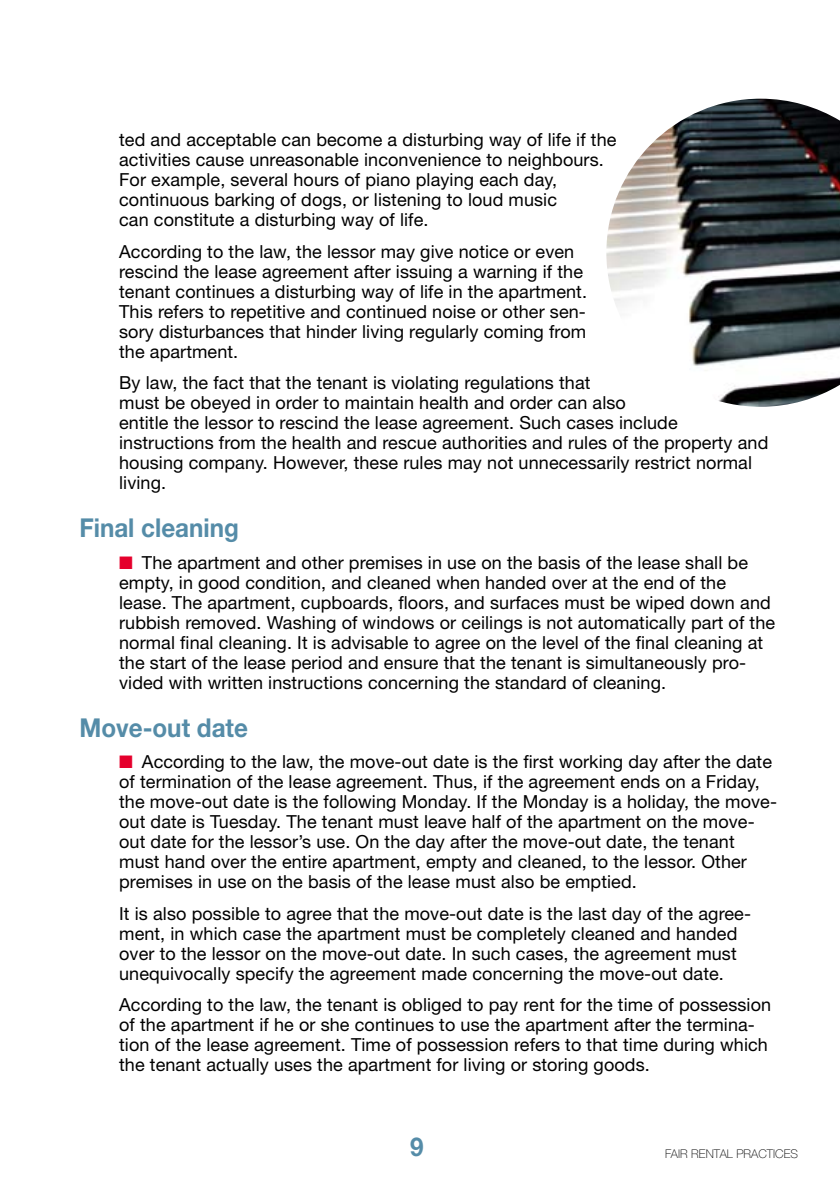
<style>
.page{position:relative;width:840px;height:1191px;background:#fff}
.page>*{position:absolute;margin:0;border:0;box-sizing:border-box;transform-origin:0 0}
.t1{font:700 26px "Helvetica Neue LT Std";color:#558ca8;scale:.93 1}
.t2{font:18px/20px "Helvetica Neue LT Std";letter-spacing:.005em;color:#000}
.t3{font:100 12px "Helvetica Neue LT Std";letter-spacing:.005em;color:#000}
.s1{color:#e5002c}
</style>
<div class="page">
<img style="left:606px;top:99px;width:233px;height:308px">
<p class="t2" style="left:119px;top:129px;width:498px">ted and acceptable can become a disturbing way of life if the activities cause unreasonable inconvenience to neighbours.<br>For example, several hours of piano playing each day, continuous barking of dogs, or listening to loud music<br>can constitute a disturbing way of life.</p>
<p class="t2" style="left:119px;top:241px;width:469px">According to the law, the lessor may give notice or even rescind the lease agreement after issuing a warning if the tenant continues a disturbing way of life in the apartment.<br>This refers to repetitive and continued noise or other sen&shy;sory disturbances that hinder living regularly coming from the apartment.</p>
<p class="t2" style="left:119px;top:372px;width:650px">By law, the fact that the tenant is violating regulations that<br>must be obeyed in order to maintain health and order can also<br>entitle the lessor to rescind the lease agreement. Such cases include instructions from the health and rescue authorities and rules of the property and housing company. However, these rules may not unnecessarily restrict normal living.</p>
<h1 class="t1" style="left:79px;top:512px;width:173px">Final cleaning</h1>
<p class="t2" style="left:119px;top:552px;width:657px"><span class="s1">■</span> The apartment and other premises in use on the basis of the lease shall be empty, in good condition, and cleaned when handed over at the end of the lease. The apartment, cupboards, floors, and surfaces must be wiped down and rubbish removed. Washing of windows or ceilings is not automatically part of the normal final cleaning. It is advisable to agree on the level of the final cleaning at the start of the lease period and ensure that the tenant is simultaneously pro&shy;vided with written instructions concerning the standard of cleaning.</p>
<h1 class="t1" style="left:79px;top:711px;width:183px">Move-out date</h1>
<p class="t2" style="left:119px;top:751px;width:659px"><span class="s1">■</span> According to the law, the move-out date is the first working day after the date of termination of the lease agreement. Thus, if the agreement ends on a Friday, the move-out date is the following Monday. If the Monday is a holiday, the move&shy;out date is Tuesday. The tenant must leave half of the apartment on the move&shy;out date for the lessor’s use. On the day after the move-out date, the tenant must hand over the entire apartment, empty and cleaned, to the lessor. Other premises in use on the basis of the lease must also be emptied.</p>
<p class="t2" style="left:119px;top:903px;width:633px">It is also possible to agree that the move-out date is the last day of the agree&shy;ment, in which case the apartment must be completely cleaned and handed over to the lessor on the move-out date. In such cases, the agreement must unequivocally specify the agreement made concerning the move-out date.</p>
<p class="t2" style="left:119px;top:994px;width:653px">According to the law, the tenant is obliged to pay rent for the time of possession of the apartment if he or she continues to use the apartment after the termina&shy;tion of the lease agreement. Time of possession refers to that time during which the tenant actually uses the apartment for living or storing goods.</p>
<h1 class="t1" style="left:410px;top:1130px;width:16px">9</h1>
<p class="t3" style="left:664px;top:1146px;width:134px">FAIR RENTAL PRACTICES</p>
</div>
